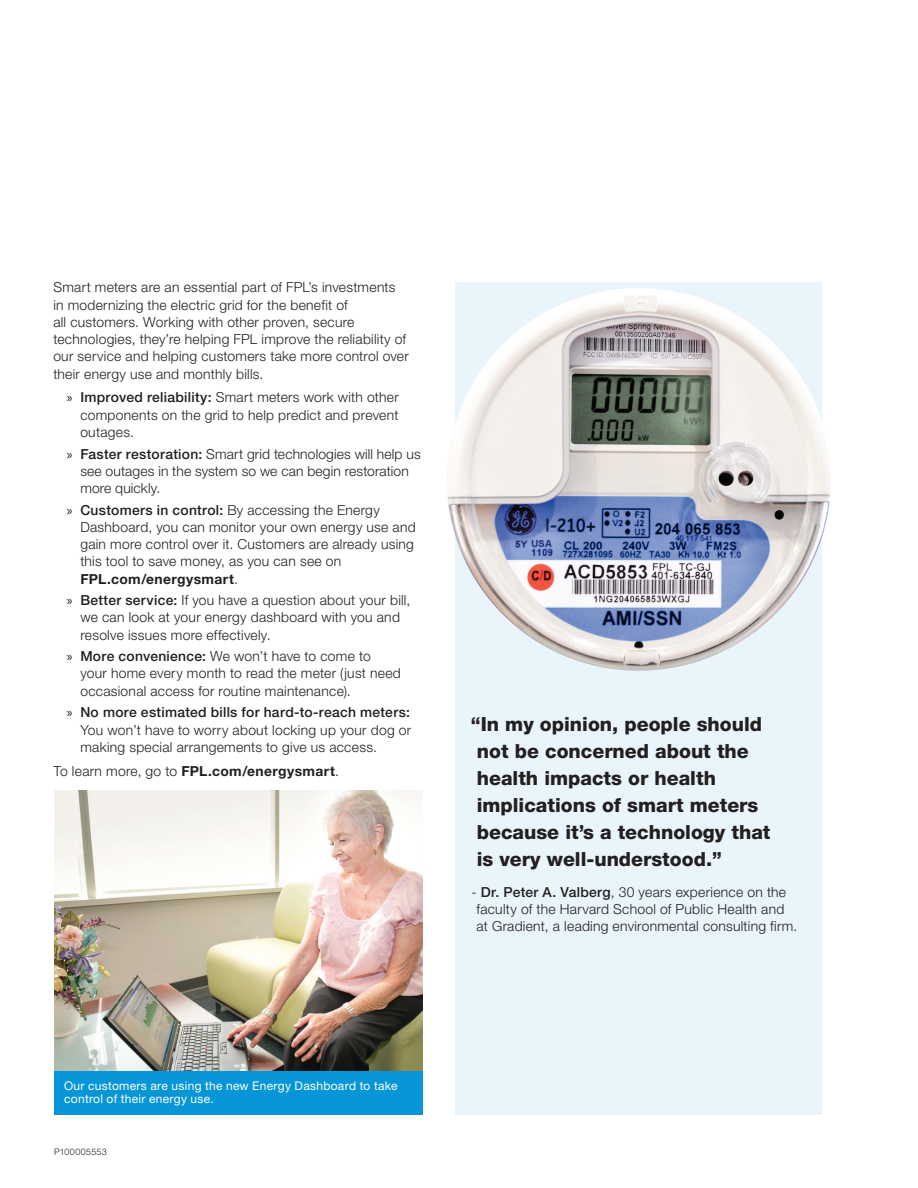
<style>
.page{position:relative;width:918px;height:1188px;background:#fff}
.page>*{position:absolute;margin:0;border:0;box-sizing:border-box;transform-origin:0 0}
._3-Section_head{font:800 19.5px/27px "Helvetica Neue LT Std";color:#231f20}
._5-Bodycopy{font:300 13.8px/17.2px "Helvetica Neue LT Std";letter-spacing:.02em;color:#231f20}
._5-Bodycopy-2{font:700 13.8px "Helvetica Neue LT Std";letter-spacing:.03em;color:#231f20}
._10-Photo_Caption{font:12px/13.5px "Helvetica Neue LT Std";letter-spacing:.025em;color:#fff}
._9-Source{font:300 9px "Helvetica Neue LT Std";letter-spacing:.03em;color:#231f20}
.s1{font-family:"Myriad Pro";font-weight:400}
.s2{font-weight:500}
.s3{font-weight:700}
.s4{font-weight:300}
</style>
<div class="page">
<div style="left:456px;top:283px;width:366px;height:683px;background:#e9f4fb"></div>
<div style="left:456px;top:697px;width:366px;height:418px;background:#e9f4fb"></div>
<img style="left:447px;top:288px;width:383px;height:383px">
<img style="left:54px;top:790px;width:369px;height:281px">
<div style="left:54px;top:1071px;width:369px;height:44px;background:#0696d7"></div>
<p class="_5-Bodycopy" style="left:53px;top:279px;width:357px">Smart meters are an essential part of FPL’s investments in modernizing the electric grid for the benefit of<br>all customers. Working with other proven, secure technologies, they’re helping FPL improve the reliability of our service and helping customers take more control over their energy use and monthly bills.</p>
<p class="_5-Bodycopy" style="left:80px;top:389px;width:320px;text-align:justify;text-indent:-14px"><span class="s1">»</span> <span class="s2">Improved reliability:</span> Smart meters work with other components on the grid to help predict and prevent outages.</p>
<p class="_5-Bodycopy" style="left:80px;top:445px;width:342px;text-indent:-14px"><span class="s1">»</span> <span class="s2">Faster restoration:</span> Smart grid technologies will help us see outages in the system so we can begin restoration more quickly.</p>
<p class="_5-Bodycopy" style="left:80px;top:501px;width:337px;text-indent:-14px"><span class="s1">»</span> <span class="s2">Customers in control:</span> By accessing the Energy Dashboard, you can monitor your own energy use and gain more control over it. Customers are already using this tool to save money, as you can see on <span class="s3">FPL.com/energysmart</span>.</p>
<p class="_5-Bodycopy" style="left:80px;top:591px;width:332px;text-indent:-14px"><span class="s1">»</span> <span class="s2">Better service:</span> If you have a question about your bill, we can look at your energy dashboard with you and resolve issues more effectively.</p>
<p class="_5-Bodycopy" style="left:80px;top:647px;width:322px;text-indent:-14px"><span class="s1">»</span> <span class="s2">More convenience:</span> We won’t have to come to<br>your home every month to read the meter (just need occasional access for routine maintenance).</p>
<p class="_5-Bodycopy" style="left:80px;top:703px;width:332px;text-align:justify;text-indent:-14px"><span class="s1">»</span> <span class="s2">No more estimated bills for hard-to-reach meters:<br></span>You won’t have to worry about locking up your dog or making special arrangements to give us access.</p>
<p class="_5-Bodycopy-2" style="left:53px;top:762px;width:287px"><span class="s4">To learn more, go to</span> FPL.com/energysmart<span class="s4">.</span></p>
<p class="_3-Section_head" style="left:471px;top:711px;width:301px">“In my opinion, people should not be concerned about the health impacts or health implications of smart meters because it’s a technology that is very well-understood.”</p>
<p class="_5-Bodycopy" style="left:477px;top:883px;width:322px;text-indent:-5px">- <span class="s2">Dr. Peter A. Valberg</span>, 30 years experience on the faculty of the Harvard School of Public Health and at Gradient, a leading environmental consulting firm.</p>
<p class="_10-Photo_Caption" style="left:64px;top:1079px;width:335px">Our customers are using the new Energy Dashboard to take control of their energy use.</p>
<p class="_9-Source" style="left:54px;top:1146px;width:54px">P100005553</p>
</div>
